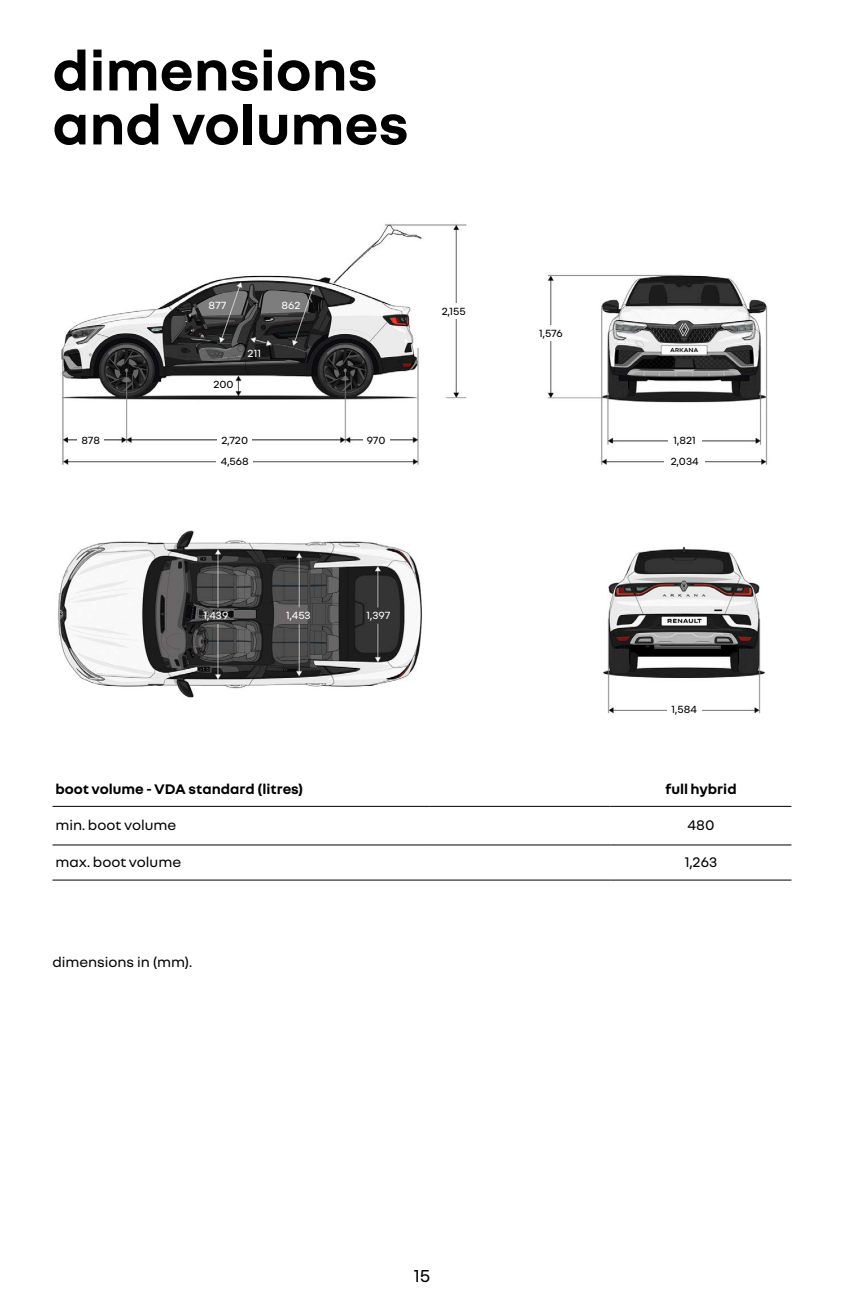
<style>
.page{position:relative;width:844px;height:1308px;background:#fff}
.page>*{position:absolute;margin:0;border:0;box-sizing:border-box;transform-origin:0 0}
.t1{font:700 59.25px/54px "Nouvel R";color:#000}
.t2{font:18.75px "Nouvel R";color:#000}
.t3{font:15px "Nouvel R";color:#000}
.t4{font:700 15px "Nouvel R";color:#000}
.t5{font:11.25px "Nouvel R";color:#000}
.t6{font:11.25px "Nouvel R";color:#fff}
</style>
<div class="page">
<img style="left:58px;top:224px;width:409px;height:474px">
<img style="left:547px;top:274px;width:221px;height:440px">
<div style="left:438px;top:304px;width:31px;height:15px;background:#fff"></div>
<div style="left:363px;top:433px;width:26px;height:15px;background:#fff"></div>
<div style="left:218px;top:433px;width:34px;height:15px;background:#fff"></div>
<div style="left:77px;top:433px;width:27px;height:15px;background:#fff"></div>
<div style="left:216px;top:454px;width:37px;height:15px;background:#fff"></div>
<div style="left:665px;top:454px;width:40px;height:15px;background:#fff"></div>
<div style="left:668px;top:433px;width:33px;height:15px;background:#fff"></div>
<div style="left:532px;top:326px;width:37px;height:15px;background:#fff"></div>
<div style="left:667px;top:702px;width:34px;height:15px;background:#fff"></div>
<hr style="left:52px;top:844px;width:378px;height:1px;background:#000">
<hr style="left:430px;top:844px;width:180px;height:1px;background:#000">
<hr style="left:610px;top:844px;width:181px;height:1px;background:#000">
<hr style="left:52px;top:880px;width:378px;height:1px;background:#000">
<hr style="left:430px;top:880px;width:180px;height:1px;background:#000">
<hr style="left:610px;top:880px;width:181px;height:1px;background:#000">
<hr style="left:52px;top:806px;width:378px;height:1px;background:#000">
<hr style="left:430px;top:806px;width:180px;height:1px;background:#000">
<hr style="left:610px;top:806px;width:181px;height:1px;background:#000">
<h1 class="t1" style="left:52px;top:40px;width:358px">dimensions and volumes</h1>
<p class="t5" style="left:81px;top:433px;width:20px">878</p>
<p class="t6" style="left:209px;top:298px;width:19px">877</p>
<p class="t5" style="left:213px;top:377px;width:22px">200</p>
<p class="t6" style="left:248px;top:346px;width:15px">211</p>
<p class="t6" style="left:282px;top:298px;width:20px">862</p>
<p class="t5" style="left:221px;top:433px;width:28px">2,720</p>
<p class="t5" style="left:367px;top:433px;width:20px">970</p>
<p class="t5" style="left:221px;top:454px;width:29px">4,568</p>
<p class="t5" style="left:442px;top:304px;width:25px">2,155</p>
<p class="t6" style="left:204px;top:608px;width:26px">1,439</p>
<p class="t6" style="left:286px;top:608px;width:26px">1,453</p>
<p class="t6" style="left:366px;top:608px;width:25px">1,397</p>
<p class="t5" style="left:539px;top:326px;width:25px">1,576</p>
<p class="t5" style="left:673px;top:433px;width:24px">1,821</p>
<p class="t5" style="left:671px;top:454px;width:30px">2,034</p>
<p class="t5" style="left:671px;top:702px;width:27px">1,584</p>
<p class="t4" style="left:56px;top:779px;width:249px">boot volume - VDA standard (litres)</p>
<p class="t4" style="left:665px;top:779px;width:73px">full hybrid</p>
<p class="t3" style="left:56px;top:816px;width:122px">min. boot volume</p>
<p class="t3" style="left:687px;top:816px;width:28px">480</p>
<p class="t3" style="left:56px;top:852px;width:127px">max. boot volume</p>
<p class="t3" style="left:685px;top:852px;width:34px">1,263</p>
<p class="t3" style="left:52px;top:952px;width:141px">dimensions in (mm).</p>
<p class="t2" style="left:414px;top:1263px;width:18px">15</p>
</div>
